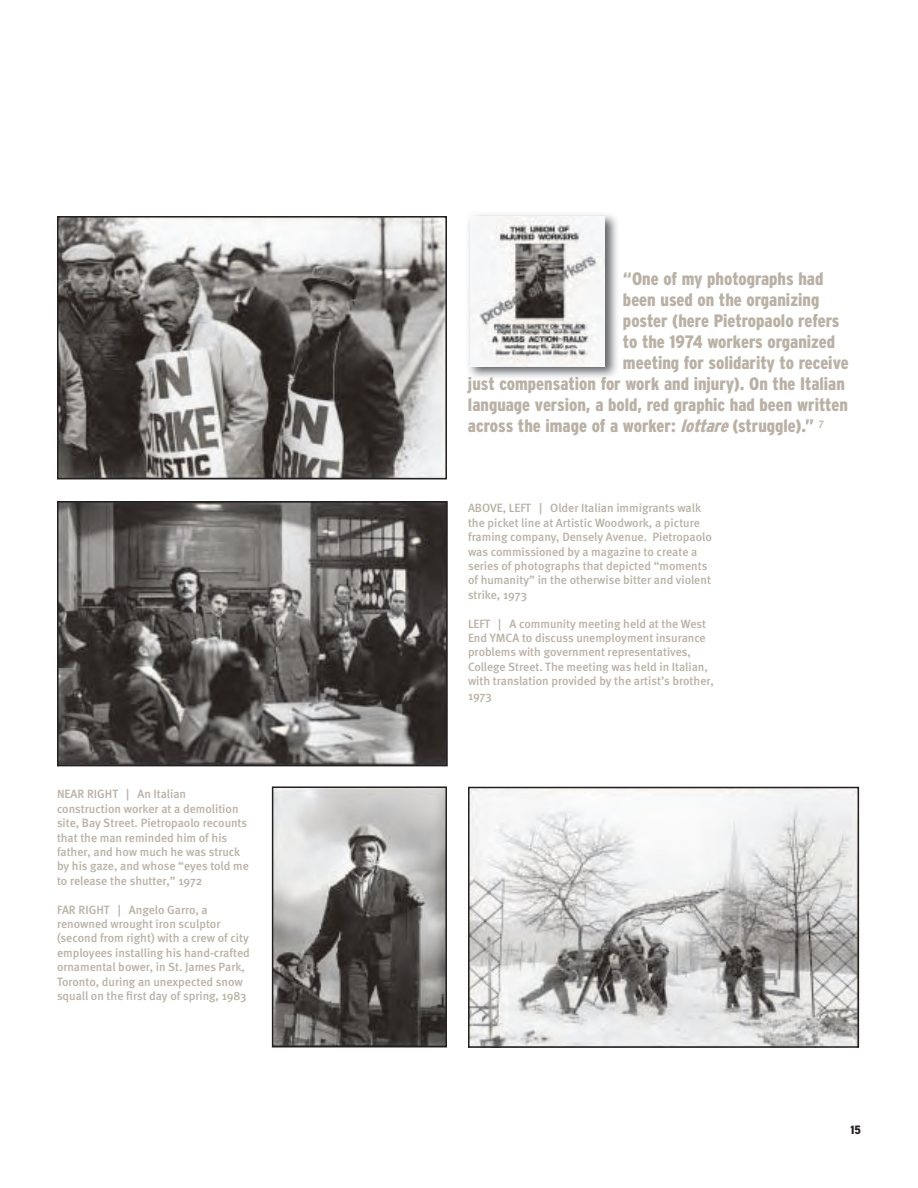
<style>
.page{position:relative;width:918px;height:1188px;background:#fff}
.page>*{position:absolute;margin:0;border:0;box-sizing:border-box;transform-origin:0 0}
.t1{font:900 condensed 18px "Interstate";color:#bab1a6}
.t2{font:500 12px/14.4px "Meta";color:#bab1a6}
.t3{font:900 condensed 12px "Interstate";color:#231f20}
.s1{font-style:italic}
</style>
<div class="page">
<img style="left:468px;top:214px;width:149px;height:163px">
<img style="left:471px;top:216px;width:134px;height:151px">
<img style="left:60px;top:219px;width:384px;height:257px">
<div style="left:57px;top:216px;width:390px;height:263px;border:2px solid #231f20"></div>
<img style="left:60px;top:504px;width:385px;height:259px">
<div style="left:57px;top:501px;width:391px;height:265px;border:2px solid #231f20"></div>
<img style="left:275px;top:789px;width:169px;height:255px">
<div style="left:272px;top:786px;width:175px;height:261px;border:2px solid #231f20"></div>
<img style="left:471px;top:790px;width:385px;height:255px">
<div style="left:468px;top:787px;width:391px;height:261px;border:2px solid #231f20"></div>
<p class="t2" style="left:57px;top:788px;width:193px">NEAR RIGHT | An Italian construction worker at a demolition site, Bay Street. Pietropaolo recounts that the man reminded him of his father, and how much he was struck by his gaze, and whose “eyes told me to release the shutter,” 1972</p>
<p class="t2" style="left:57px;top:904px;width:194px">FAR RIGHT | Angelo Garro, a renowned wrought iron sculptor (second from right) with a crew of city employees installing his hand-crafted ornamental bower, in St. James Park, Toronto, during an unexpected snow squall on the first day of spring, 1983</p>
<h1 class="t1" style="left:623px;top:271px;width:202px">“One of my photographs had</h1>
<h1 class="t1" style="left:623px;top:292px;width:198px">been used on the organizing</h1>
<h1 class="t1" style="left:623px;top:313px;width:218px">poster (here Pietropaolo refers</h1>
<h1 class="t1" style="left:623px;top:334px;width:214px">to the 1974 workers organized</h1>
<h1 class="t1" style="left:623px;top:355px;width:227px">meeting for solidarity to receive</h1>
<h1 class="t1" style="left:468px;top:376px;width:378px">just compensation for work and injury). On the Italian</h1>
<h1 class="t1" style="left:468px;top:397px;width:381px">language version, a bold, red graphic had been written</h1>
<h1 class="t1" style="left:468px;top:418px;width:358px">across the image of a worker: <span class="s1">lottare</span>(struggle).” <sup>7</sup></h1>
<p class="t2" style="left:468px;top:502px;width:245px">ABOVE, LEFT | Older Italian immigrants walk the picket line at Artistic Woodwork, a picture framing company, Densely Avenue. Pietropaolo was commissioned by a magazine to create a series of photographs that depicted “moments of humanity” in the otherwise bitter and violent strike, 1973</p>
<p class="t2" style="left:468px;top:618px;width:247px">LEFT | A community meeting held at the West End YMCA to discuss unemployment insurance problems with government representatives, College Street. The meeting was held in Italian, with translation provided by the artist’s brother, 1973</p>
<p class="t3" style="left:851px;top:1125px;width:12px">15</p>
</div>
